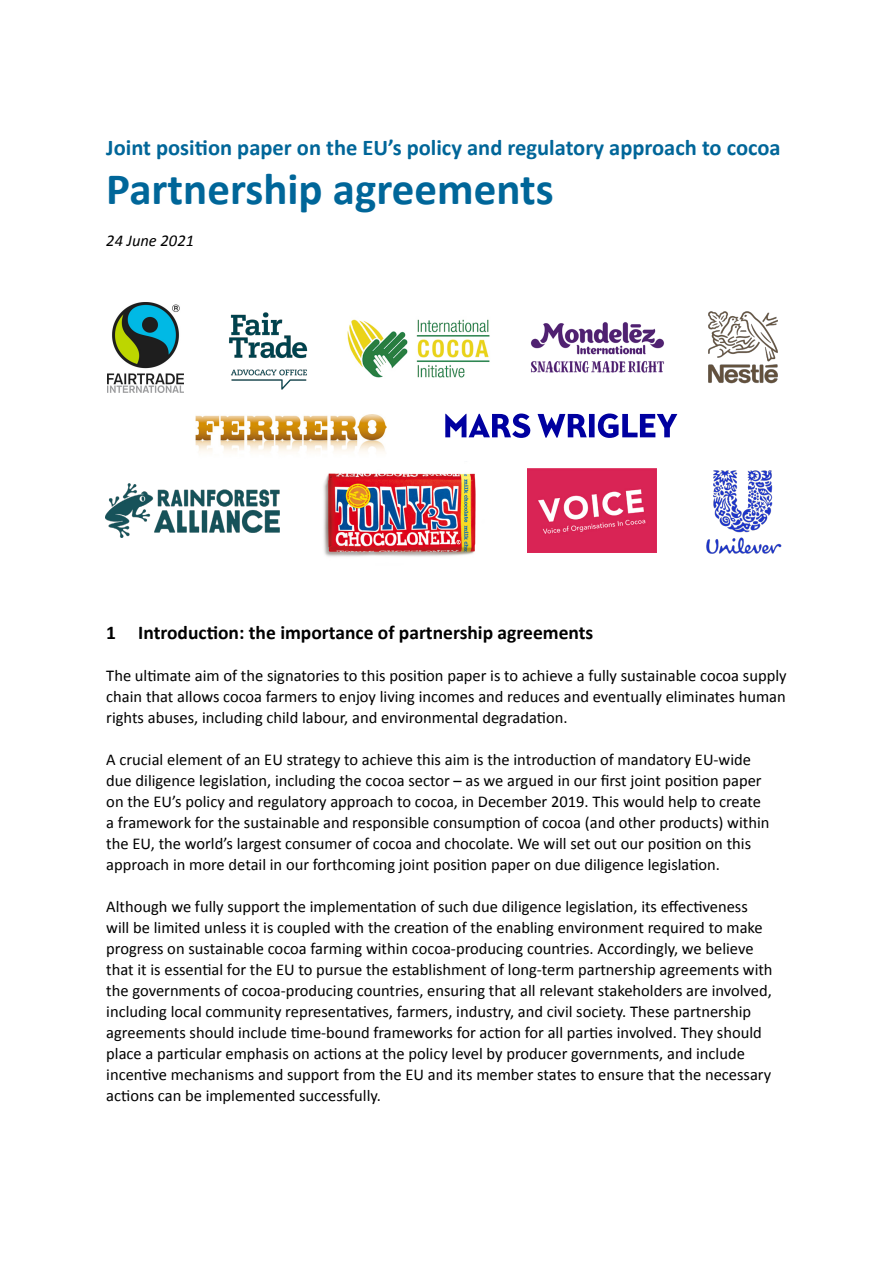
<style>
.page{position:relative;width:893px;height:1263px;background:#fff}
.page>*{position:absolute;margin:0;border:0;box-sizing:border-box;transform-origin:0 0}
.Chapter_heading{font:700 45px "Calibri";color:#069}
.Chapter_heading-2{font:700 22.5px "Calibri";color:#069}
.Section_heading{font:700 19.5px "Calibri";color:#000}
.t1{font:16.5px/21px "Calibri";color:#000}
.t2{font:italic 16.5px "Calibri";color:#000}
</style>
<div class="page">
<img style="left:108px;top:303px;width:75px;height:90px">
<img style="left:347px;top:319px;width:143px;height:59px">
<svg style="left:538px;top:413px;width:139px;height:25px"></svg>
<svg style="left:445px;top:413px;width:86px;height:25px"></svg>
<img style="left:195px;top:415px;width:192px;height:37px">
<img style="left:530px;top:322px;width:134px;height:51px">
<img style="left:229px;top:312px;width:79px;height:78px">
<img style="left:706px;top:470px;width:76px;height:84px">
<img style="left:527px;top:469px;width:130px;height:84px">
<img style="left:323px;top:473px;width:153px;height:84px">
<img style="left:105px;top:484px;width:174px;height:54px">
<img style="left:708px;top:311px;width:70px;height:73px">
<p class="Chapter_heading-2" style="left:106px;top:133px;width:676px">Joint position paper on the EU’s policy and regulatory approach to cocoa</p>
<p class="Chapter_heading" style="left:106px;top:161px;width:449px">Partnership agreements</p>
<p class="t2" style="left:106px;top:230px;width:89px">24 June 2021</p>
<p class="Section_heading" style="left:106px;top:620px;width:489px">1 Introduction: the importance of partnership agreements</p>
<p class="t1" style="left:106px;top:664px;width:682px;text-align:justify">The ultimate aim of the signatories to this position paper is to achieve a fully sustainable cocoa supply chain that allows cocoa farmers to enjoy living incomes and reduces and eventually eliminates human rights abuses, including child labour, and environmental degradation.</p>
<p class="t1" style="left:106px;top:748px;width:665px">A crucial element of an EU strategy to achieve this aim is the introduction of mandatory EU-wide due diligence legislation, including the cocoa sector – as we argued in our first joint position paper on the EU’s policy and regulatory approach to cocoa, in December 2019. This would help to create a framework for the sustainable and responsible consumption of cocoa (and other products) within the EU, the world’s largest consumer of cocoa and chocolate. We will set out our position on this approach in more detail in our forthcoming joint position paper on due diligence legislation.</p>
<p class="t1" style="left:106px;top:895px;width:668px">Although we fully support the implementation of such due diligence legislation, its effectiveness will be limited unless it is coupled with the creation of the enabling environment required to make progress on sustainable cocoa farming within cocoa-producing countries. Accordingly, we believe that it is essential for the EU to pursue the establishment of long-term partnership agreements with the governments of cocoa-producing countries, ensuring that all relevant stakeholders are involved, including local community representatives, farmers, industry, and civil society. These partnership agreements should include time-bound frameworks for action for all parties involved. They should place a particular emphasis on actions at the policy level by producer governments, and include incentive mechanisms and support from the EU and its member states to ensure that the necessary actions can be implemented successfully.</p>
</div>
